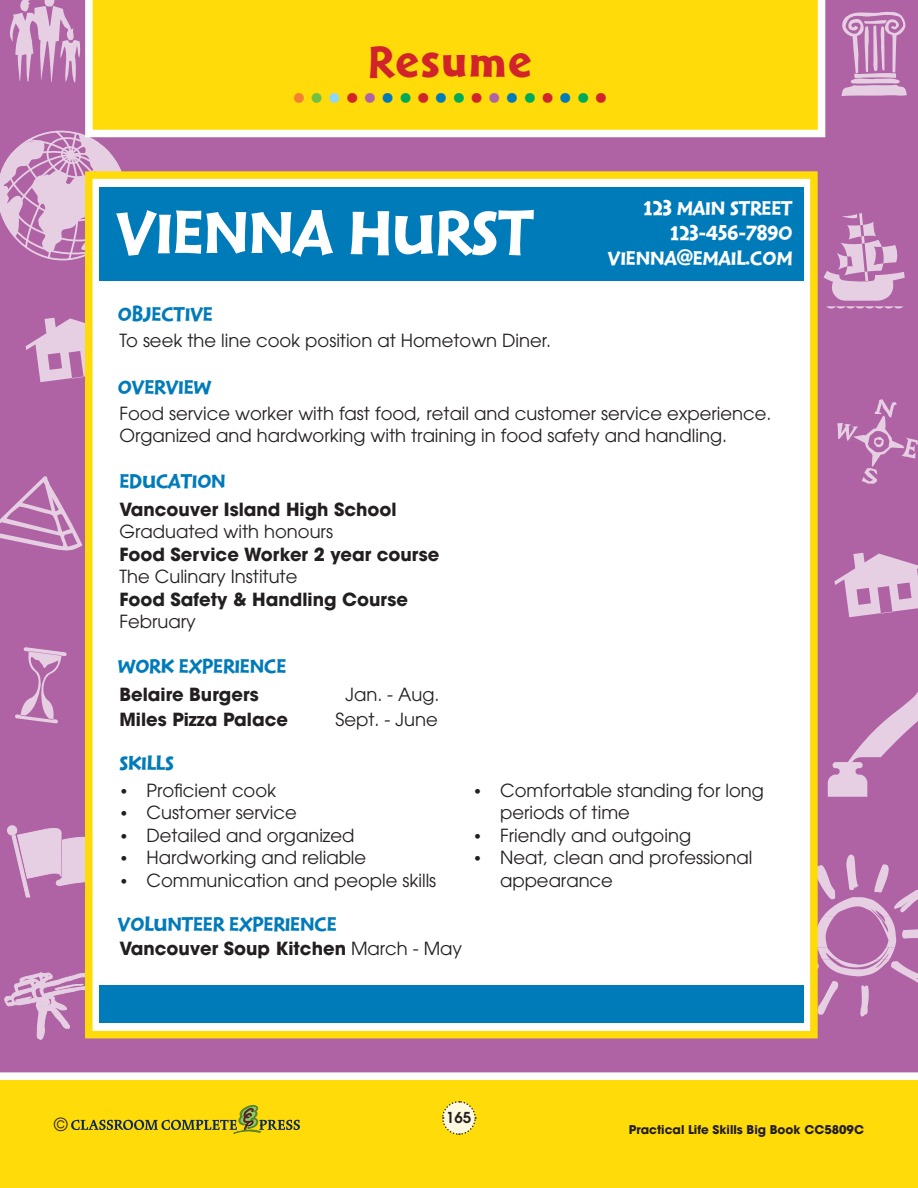
<style>
.page{position:relative;width:918px;height:1188px;background:#fff}
.page>*{position:absolute;margin:0;border:0;box-sizing:border-box;transform-origin:0 0}
.t1{font:65.7px "Cal Sans Heavy KB";color:#fff}
.TG_Main_Header{font:46.5px "Cal Sans Heavy KA";letter-spacing:.04em;color:#d1232a}
.t2{font:700 42px "Futura";color:#d1232a}
.t3{font:21px "Cal Sans Heavy KB";color:#007bba}
.t4{font:21px "Cal Sans Heavy KB";color:#fff}
.TG_Regular_Paragraph{font:18px/22.5px "Avant Garde";color:#231f20}
.TG_Regular_Paragraph-2{font:700 18px "Avant Garde";color:#231f20}
.t5{font:600 15px "Avant Garde";color:#231f20}
.t6{font:700 12px "Avant Garde";color:#231f20}
.s1{color:#f48032}
.s2{color:#71bf44}
.s3{color:#8dd7f7}
.s4{color:#af63a5}
.s5{color:#007bba}
.s6{color:#00aa56}
.s7{font-family:"Avant Garde";font-weight:700}
.s8{font-family:"Berkeley"}
.s9{font-weight:400}
</style>
<div class="page">
<div style="left:0;top:1080px;width:918px;height:108px;background:#ffdb0a"></div>
<svg style="left:442px;top:1101px;width:35px;height:34px"></svg>
<svg style="left:71px;top:1105px;width:229px;height:28px"></svg>
<div style="left:0;top:0;width:918px;height:1073px;background:#af63a5"></div>
<svg style="left:0;top:476px;width:82px;height:76px;background:#bc7db3"></svg>
<svg style="left:26px;top:318px;width:59px;height:64px;background:#cea1c9"></svg>
<svg style="left:841px;top:10px;width:66px;height:86px;background:#c58ebe"></svg>
<svg style="left:8px;top:0;width:73px;height:83px;background:#c690bf"></svg>
<svg style="left:5px;top:825px;width:80px;height:73px;background:#cd9fc7"></svg>
<svg style="left:837px;top:399px;width:81px;height:85px;background:#b773ae"></svg>
<svg style="left:824px;top:213px;width:81px;height:96px;background:#c48dbd"></svg>
<svg style="left:15px;top:647px;width:52px;height:76px;background:#be80b5"></svg>
<svg style="left:4px;top:964px;width:114px;height:77px;background:#bf82b6"></svg>
<svg style="left:0;top:129px;width:128px;height:133px;background:#cc9cc5"></svg>
<svg style="left:835px;top:553px;width:83px;height:64px;background:#cfa3c9"></svg>
<svg style="left:828px;top:676px;width:90px;height:121px;background:#bc7eb4"></svg>
<svg style="left:818px;top:855px;width:100px;height:162px;background:#bc7cb3"></svg>
<svg style="left:85px;top:0;width:740px;height:137px;background:#fedd1b"></svg>
<div style="left:85px;top:171px;width:733px;height:867px;background:#fff;border:8px solid #ffdb0a"></div>
<div style="left:100px;top:187px;width:704px;height:94px;background:#007bba"></div>
<div style="left:100px;top:985px;width:704px;height:38px;background:#007bba"></div>
<p class="TG_Main_Header" style="left:368px;top:34px;width:165px">RESUME</p>
<p class="t2" style="left:292px;top:58px;width:318px"><span class="s1">.</span><span class="s2">.</span><span class="s3">.</span>.<span class="s4">.</span><span class="s5">.</span><span class="s6">.</span>.<span class="s5">.</span><span class="s6">.</span>.<span class="s4">.</span><span class="s5">.</span><span class="s6">.</span>.<span class="s5">.</span><span class="s6">.</span>.</p>
<p class="t1" style="left:116px;top:194px;width:418px">VIENNA HURST</p>
<p class="t4" style="left:644px;top:196px;width:150px">123 MAIN STREET</p>
<p class="t4" style="left:671px;top:221px;width:123px">123-456-7890</p>
<p class="t4" style="left:608px;top:246px;width:186px">VIENNA<span class="s7">@</span>EMAIL.COM</p>
<p class="t3" style="left:118px;top:302px;width:96px">OBJECTIVE</p>
<p class="TG_Regular_Paragraph" style="left:119px;top:329px;width:433px">To seek the line cook position at Hometown Diner.</p>
<p class="t3" style="left:118px;top:375px;width:95px">OVERVIEW</p>
<p class="TG_Regular_Paragraph" style="left:119px;top:403px;width:654px;line-height:21.6px">Food service worker with fast food, retail and customer service experience.<br>Organized and hardworking with training in food safety and handling.</p>
<p class="t3" style="left:119px;top:469px;width:108px">EDUCATION</p>
<p class="TG_Regular_Paragraph-2" style="left:119px;top:497px;width:279px">Vancouver Island High School</p>
<p class="TG_Regular_Paragraph" style="left:119px;top:520px;width:215px">Graduated with honours</p>
<p class="TG_Regular_Paragraph-2" style="left:119px;top:542px;width:321px">Food Service Worker 2 year course</p>
<p class="TG_Regular_Paragraph" style="left:119px;top:565px;width:180px">The Culinary Institute</p>
<p class="TG_Regular_Paragraph-2" style="left:119px;top:587px;width:290px">Food Safety &amp; Handling Course</p>
<p class="TG_Regular_Paragraph" style="left:119px;top:610px;width:78px">February</p>
<p class="t3" style="left:118px;top:654px;width:170px">WORK EXPERIENCE</p>
<p class="TG_Regular_Paragraph-2" style="left:119px;top:683px;width:141px">Belaire Burgers</p>
<p class="TG_Regular_Paragraph" style="left:345px;top:683px;width:96px">Jan. - Aug.</p>
<p class="TG_Regular_Paragraph-2" style="left:119px;top:708px;width:170px">Miles Pizza Palace</p>
<p class="TG_Regular_Paragraph" style="left:335px;top:709px;width:104px">Sept. - June</p>
<p class="t3" style="left:119px;top:751px;width:56px">SKILLS</p>
<p class="TG_Regular_Paragraph" style="left:119px;top:779px;width:158px"><span class="s8">•</span> Proficient cook</p>
<p class="TG_Regular_Paragraph" style="left:119px;top:801px;width:179px"><span class="s8">•</span> Customer service</p>
<p class="TG_Regular_Paragraph" style="left:119px;top:824px;width:237px"><span class="s8">•</span> Detailed and organized</p>
<p class="TG_Regular_Paragraph" style="left:119px;top:846px;width:248px"><span class="s8">•</span> Hardworking and reliable</p>
<p class="TG_Regular_Paragraph" style="left:119px;top:869px;width:318px"><span class="s8">•</span> Communication and people skills</p>
<p class="t3" style="left:118px;top:911px;width:220px">VOLUNTEER EXPERIENCE</p>
<p class="TG_Regular_Paragraph-2" style="left:119px;top:937px;width:344px">Vancouver Soup Kitchen <span class="s9">March - May</span></p>
<p class="TG_Regular_Paragraph" style="left:500px;top:779px;width:265px;text-indent:-27px"><span class="s8">•</span> Comfortable standing for long periods of time</p>
<p class="TG_Regular_Paragraph" style="left:473px;top:824px;width:220px"><span class="s8">•</span> Friendly and outgoing</p>
<p class="TG_Regular_Paragraph" style="left:500px;top:846px;width:254px;text-indent:-27px"><span class="s8">•</span> Neat, clean and professional appearance</p>
<p class="t5" style="left:446px;top:1107px;width:27px">165</p>
<p class="TG_Regular_Paragraph" style="left:54px;top:1114px;width:15px">©</p>
<p class="t6" style="left:629px;top:1122px;width:237px">Practical Life Skills Big Book CC5809C</p>
</div>
